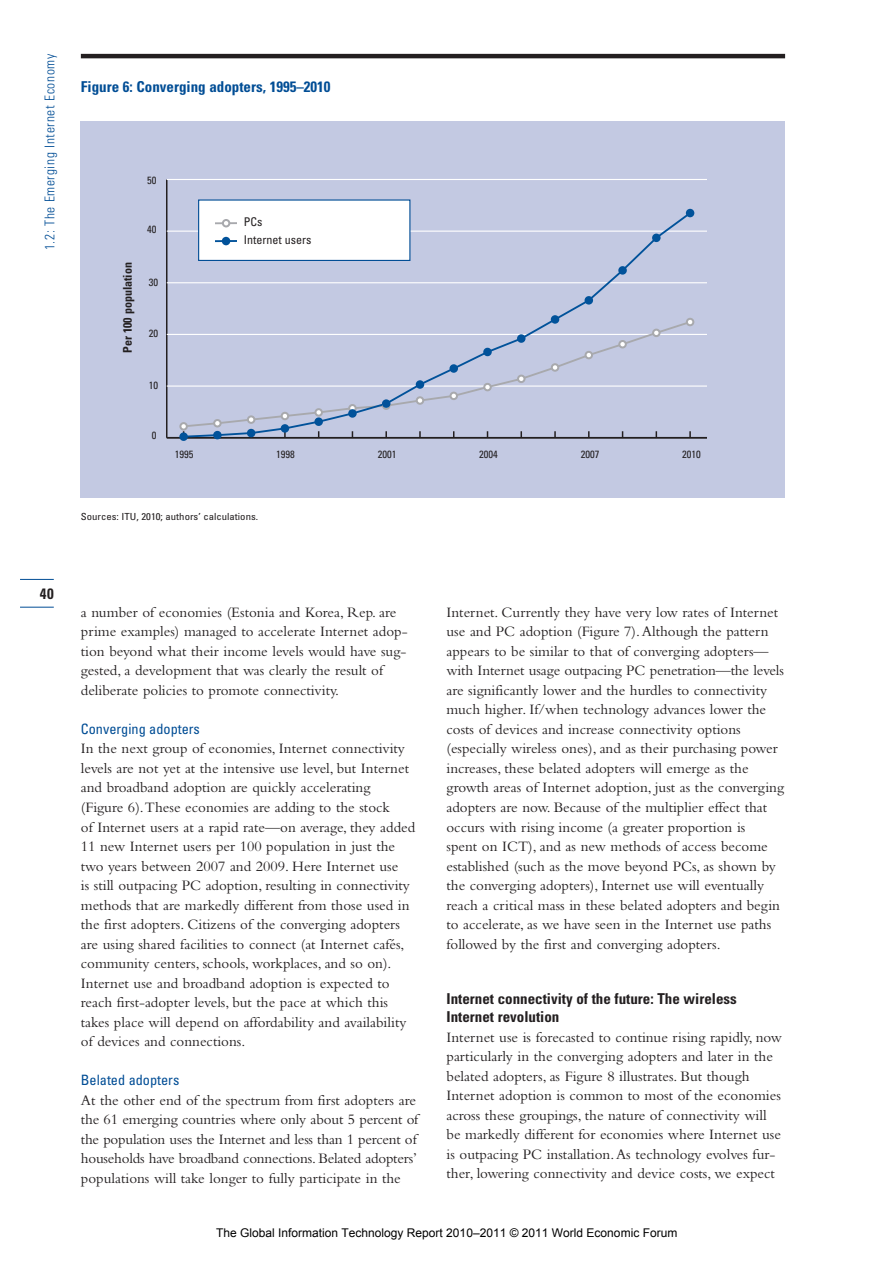
<style>
.page{position:relative;width:893px;height:1263px;background:#fff}
.page>*{position:absolute;margin:0;border:0;box-sizing:border-box;transform-origin:0 0}
.t1{font:15px/19.5px "Bembo";color:#231f20}
.t2{font:700 condensed 15px/18px "Univers";color:#231f20}
.t3{font:700 condensed 15px "Univers";color:#014d95}
.t4{font:condensed 14.25px "Univers";color:#014d95}
.t5{font:300 condensed 13.5px "Univers";letter-spacing:.045em;color:#014d95}
.t6{font:12px "Arial";color:#000}
.t7{font:condensed 12px/18px "Univers";color:#231f20}
.t8{font:700 condensed 12px "Univers";color:#231f20}
.t9{font:condensed 10.5px "Univers";color:#231f20}
.t10{font:condensed 9.75px "Univers";color:#231f20;scale:1.1 1}
</style>
<div class="page">
<hr style="left:81px;top:54px;width:704px;height:4px;background:#231f20">
<hr style="left:20px;top:579px;width:34px;height:1px;background:#014d95">
<hr style="left:20px;top:607px;width:34px;height:1px;background:#014d95">
<div style="left:81px;top:121px;width:704px;height:377px;background:#c3c9e2"></div>
<hr style="left:166px;top:179px;width:1px;height:259px;background:#231f20">
<hr style="left:167px;top:437px;width:540px;height:1px;background:#231f20">
<hr style="left:167px;top:385px;width:540px;height:1px;background:#fff">
<hr style="left:167px;top:334px;width:540px;height:1px;background:#fff">
<hr style="left:167px;top:282px;width:540px;height:1px;background:#fff">
<hr style="left:167px;top:230px;width:540px;height:2px;background:#fff">
<hr style="left:167px;top:179px;width:540px;height:1px;background:#fff">
<div style="left:179px;top:422px;width:9px;height:8px;border:2px solid #a8a9ad;border-radius:50%"></div>
<div style="left:686px;top:318px;width:8px;height:8px;border:2px solid #a8a9ad;border-radius:50%"></div>
<div style="left:179px;top:432px;width:9px;height:9px;border:2px solid #01529a;border-radius:50%"></div>
<div style="left:213px;top:431px;width:9px;height:8px;border:2px solid #01529a;border-radius:50%"></div>
<div style="left:686px;top:209px;width:8px;height:8px;border:2px solid #01529a;border-radius:50%"></div>
<div style="left:199px;top:201px;width:210px;height:59px;background:#fff"></div>
<svg style="left:182px;top:210px;width:511px;height:228px"></svg>
<div style="left:222px;top:237px;width:8px;height:8px;border:2px solid #01529a;border-radius:50%"></div>
<p class="t5" style="left:45px;top:250px;width:198px;rotate:-90deg">1.2: The Emerging Internet Economy</p>
<p class="t3" style="left:81px;top:81px;width:251px">Figure 6: Converging adopters, 1995–2010</p>
<p class="t9" style="left:147px;top:176px;width:11px">50</p>
<p class="t8" style="left:123px;top:353px;width:92px;rotate:-90deg">Per 100 population</p>
<p class="t9" style="left:147px;top:226px;width:11px">40</p>
<p class="t9" style="left:149px;top:278px;width:11px">30</p>
<p class="t9" style="left:149px;top:330px;width:11px">20</p>
<p class="t9" style="left:149px;top:381px;width:11px">10</p>
<p class="t9" style="left:152px;top:432px;width:6px">0</p>
<p class="t7" style="left:244px;top:213px;width:69px">PCs<br>Internet users</p>
<p class="t9" style="left:175px;top:450px;width:20px">1995</p>
<p class="t9" style="left:276px;top:450px;width:20px">1998</p>
<p class="t9" style="left:378px;top:450px;width:20px">2001</p>
<p class="t9" style="left:479px;top:450px;width:20px">2004</p>
<p class="t9" style="left:580px;top:450px;width:20px">2007</p>
<p class="t9" style="left:682px;top:450px;width:20px">2010</p>
<p class="t10" style="left:81px;top:513px;width:163px">Sources: ITU, 2010; authors’ calculations.</p>
<p class="t2" style="left:40px;top:585px;width:15px">40</p>
<p class="t1" style="left:81px;top:604px;width:328px">a number of economies (Estonia and Korea, Rep. are prime examples) managed to accelerate Internet adop&shy;tion beyond what their income levels would have sug&shy;gested, a development that was clearly the result of deliberate policies to promote connectivity.</p>
<p class="t4" style="left:81px;top:723px;width:121px">Converging adopters</p>
<p class="t1" style="left:81px;top:740px;width:336px">In the next group of economies, Internet connectivity levels are not yet at the intensive use level, but Internet and broadband adoption are quickly accelerating (Figure 6). These economies are adding to the stock<br>of Internet users at a rapid rate—on average, they added 11 new Internet users per 100 population in just the two years between 2007 and 2009. Here Internet use<br>is still outpacing PC adoption, resulting in connectivity methods that are markedly different from those used in the first adopters. Citizens of the converging adopters are using shared facilities to connect (at Internet cafés, community centers, schools, workplaces, and so on).<br>Internet use and broadband adoption is expected to reach first-adopter levels, but the pace at which this takes place will depend on affordability and availability of devices and connections.</p>
<p class="t4" style="left:81px;top:1074px;width:100px">Belated adopters</p>
<p class="t1" style="left:81px;top:1091px;width:339px">At the other end of the spectrum from first adopters are the 61 emerging countries where only about 5 percent of the population uses the Internet and less than 1 percent of households have broadband connections. Belated adopters’ populations will take longer to fully participate in the</p>
<p class="t1" style="left:446px;top:604px;width:339px">Internet. Currently they have very low rates of Internet use and PC adoption (Figure 7). Although the pattern appears to be similar to that of converging adopters— with Internet usage outpacing PC penetration—the levels are significantly lower and the hurdles to connectivity much higher. If/when technology advances lower the costs of devices and increase connectivity options (especially wireless ones), and as their purchasing power increases, these belated adopters will emerge as the growth areas of Internet adoption, just as the converging adopters are now. Because of the multiplier effect that occurs with rising income (a greater proportion is<br>spent on ICT), and as new methods of access become established (such as the move beyond PCs, as shown by the converging adopters), Internet use will eventually reach a critical mass in these belated adopters and begin to accelerate, as we have seen in the Internet use paths followed by the first and converging adopters.</p>
<p class="t2" style="left:446px;top:991px;width:292px">Internet connectivity of the future: The wireless<br>Internet revolution</p>
<p class="t1" style="left:446px;top:1028px;width:337px">Internet use is forecasted to continue rising rapidly, now particularly in the converging adopters and later in the belated adopters, as Figure 8 illustrates. But though Internet adoption is common to most of the economies across these groupings, the nature of connectivity will be markedly different for economies where Internet use is outpacing PC installation. As technology evolves fur&shy;ther, lowering connectivity and device costs, we expect</p>
<p class="t6" style="left:216px;top:1225px;width:463px">The Global Information Technology Report 2010–2011 © 2011 World Economic Forum</p>
</div>
